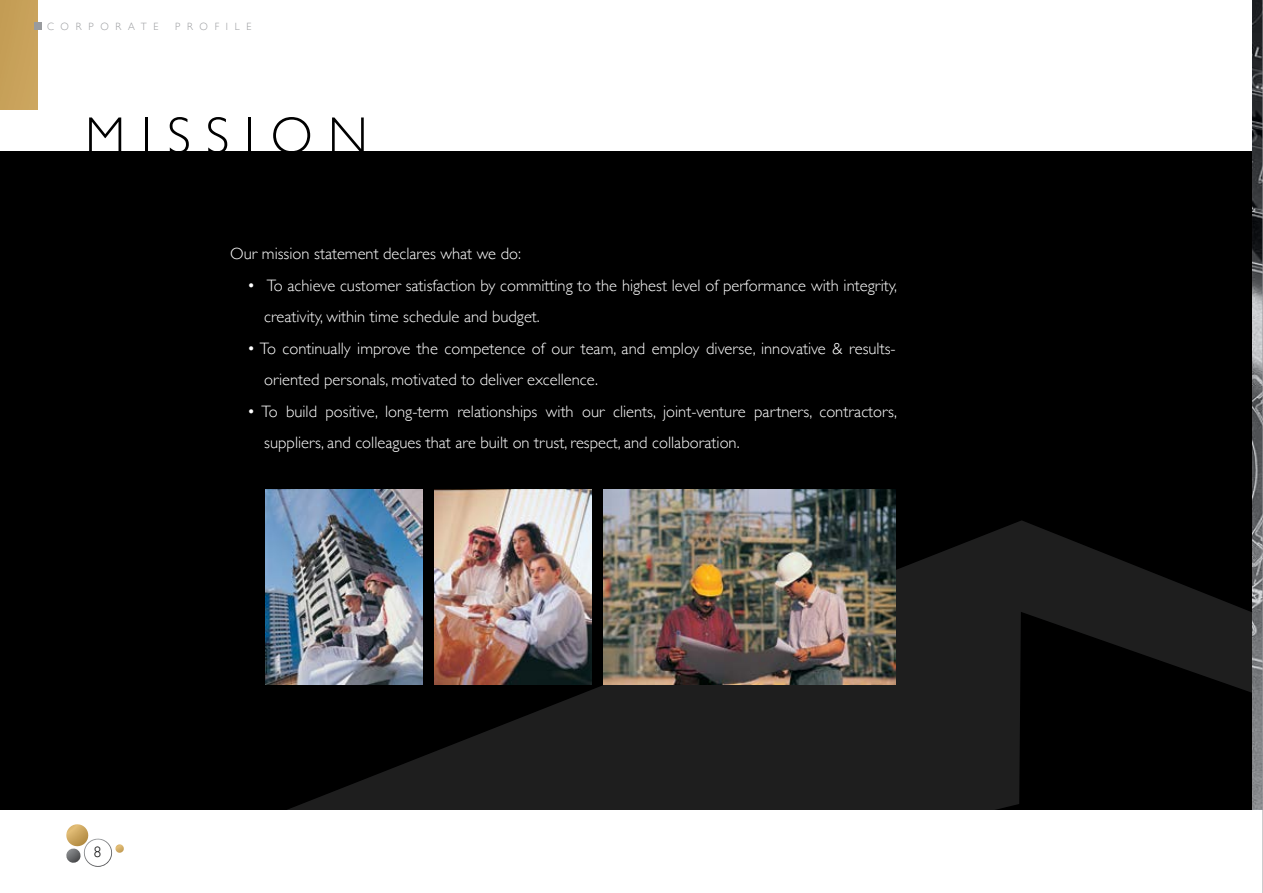
<style>
.page{position:relative;width:1263px;height:893px;background:#fff}
.page>*{position:absolute;margin:0;border:0;box-sizing:border-box;transform-origin:0 0}
.t1{font:300 52.5px "Gill Sans Nova";letter-spacing:.29em;color:#000}
.t2{font:300 16.5px/31.5px "Gill Sans";color:#fff}
.t3{font:300 15px "Gill Sans Nova";color:#000}
.t4{font:300 10.5px "Gill Sans Nova";letter-spacing:.64em;color:#999b9e}
</style>
<div class="page">
<div style="left:0;top:152px;width:1252px;height:658px;background:#000"></div>
<svg style="left:287px;top:520px;width:965px;height:290px;fill:#1e1e1e"></svg>
<img style="left:265px;top:490px;width:158px;height:195px">
<img style="left:435px;top:490px;width:157px;height:195px">
<img style="left:603px;top:490px;width:293px;height:195px">
<img style="left:1252px;top:0;width:10px;height:810px">
<svg style="left:66px;top:824px;width:58px;height:43px"></svg>
<div style="left:0;top:0;width:38px;height:110px;background:#c8a15a"></div>
<div style="left:34px;top:22px;width:8px;height:8px;background:#999b9e"></div>
<hr style="left:1262px;top:0;width:1px;height:893px;background:#999b9e">
<p class="t4" style="left:47px;top:20px;width:113px">CORPORATE</p>
<p class="t4" style="left:175px;top:20px;width:78px">PROFILE</p>
<h1 class="t1" style="left:85px;top:103px;width:284px">MISSION</h1>
<p class="t2" style="left:230px;top:237px;width:292px">Our mission statement declares what we do:</p>
<p class="t2" style="left:264px;top:269px;width:634px;text-indent:-17px">• To achieve customer satisfaction by committing to the highest level of performance with integrity, creativity, within time schedule and budget.</p>
<p class="t2" style="left:264px;top:332px;width:633px;text-indent:-17px">• To continually improve the competence of our team, and employ diverse, innovative &amp; results&shy;oriented personals, motivated to deliver excellence.</p>
<p class="t2" style="left:264px;top:395px;width:634px;text-indent:-17px">• To build positive, long-term relationships with our clients, joint-venture partners, contractors, suppliers, and colleagues that are built on trust, respect, and collaboration.</p>
<p class="t3" style="left:94px;top:842px;width:9px">8</p>
</div>
